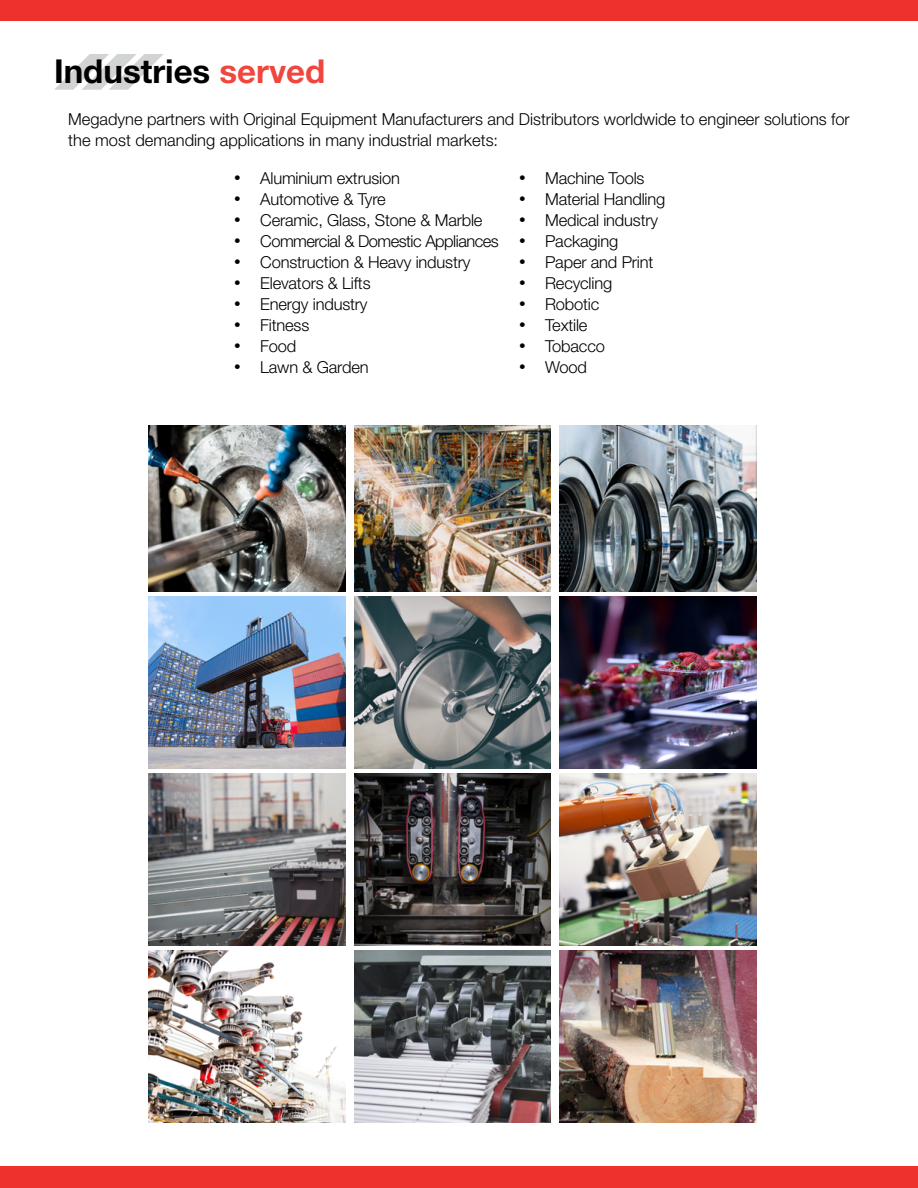
<style>
.page{position:relative;width:918px;height:1188px;background:#fff}
.page>*{position:absolute;margin:0;border:0;box-sizing:border-box;transform-origin:0 0}
.t1{font:700 33px "Helvetica Neue LT Std";color:#000}
.t2{font:300 16.5px/21px "Helvetica Neue LT Std";letter-spacing:-.01em;color:#000}
.t3{font:300 16.5px "Helvetica Neue LT Std";letter-spacing:-.03em;color:#000}
.s1{color:#ef473e}
.s2{font-family:"Gotham";font-weight:400;font-size:18px}
</style>
<div class="page">
<img style="left:354px;top:425px;width:197px;height:167px">
<img style="left:560px;top:425px;width:196px;height:167px">
<img style="left:149px;top:425px;width:196px;height:167px">
<img style="left:149px;top:597px;width:196px;height:172px">
<img style="left:354px;top:597px;width:197px;height:172px">
<img style="left:354px;top:774px;width:197px;height:171px">
<img style="left:149px;top:774px;width:196px;height:171px">
<img style="left:560px;top:597px;width:196px;height:172px">
<img style="left:354px;top:951px;width:197px;height:172px">
<img style="left:149px;top:951px;width:196px;height:172px">
<img style="left:560px;top:951px;width:196px;height:172px">
<img style="left:560px;top:774px;width:196px;height:171px">
<svg style="left:54px;top:54px;width:110px;height:36px"></svg>
<div style="left:0;top:0;width:918px;height:21px;background:#ee312d"></div>
<div style="left:0;top:1167px;width:918px;height:21px;background:#ee312d"></div>
<h1 class="t1" style="left:54px;top:51px;width:273px">Industries <span class="s1">served</span></h1>
<p class="t2" style="left:68px;top:108px;width:783px">Megadyne partners with Original Equipment Manufacturers and Distributors worldwide to engineer solutions for the most demanding applications in many industrial markets:</p>
<p class="t2" style="left:233px;top:167px;width:168px"><span class="s2">•</span> Aluminium extrusion</p>
<p class="t2" style="left:233px;top:188px;width:154px"><span class="s2">•</span> Automotive &amp; Tyre</p>
<p class="t2" style="left:233px;top:209px;width:251px"><span class="s2">•</span> Ceramic, Glass, Stone &amp; Marble</p>
<p class="t3" style="left:233px;top:231px;width:267px"><span class="s2">•</span> Commercial &amp; Domestic Appliances</p>
<p class="t2" style="left:233px;top:251px;width:239px"><span class="s2">•</span> Construction &amp; Heavy industry</p>
<p class="t2" style="left:233px;top:272px;width:139px"><span class="s2">•</span> Elevators &amp; Lifts</p>
<p class="t2" style="left:233px;top:293px;width:136px"><span class="s2">•</span> Energy industry</p>
<p class="t2" style="left:233px;top:314px;width:78px"><span class="s2">•</span> Fitness</p>
<p class="t2" style="left:233px;top:335px;width:65px"><span class="s2">•</span> Food</p>
<p class="t2" style="left:233px;top:356px;width:137px"><span class="s2">•</span> Lawn &amp; Garden</p>
<p class="t2" style="left:518px;top:167px;width:128px"><span class="s2">•</span> Machine Tools</p>
<p class="t2" style="left:518px;top:188px;width:149px"><span class="s2">•</span> Material Handling</p>
<p class="t2" style="left:518px;top:209px;width:142px"><span class="s2">•</span> Medical industry</p>
<p class="t2" style="left:518px;top:230px;width:102px"><span class="s2">•</span> Packaging</p>
<p class="t2" style="left:518px;top:251px;width:137px"><span class="s2">•</span> Paper and Print</p>
<p class="t2" style="left:518px;top:272px;width:96px"><span class="s2">•</span> Recycling</p>
<p class="t2" style="left:518px;top:293px;width:83px"><span class="s2">•</span> Robotic</p>
<p class="t2" style="left:518px;top:314px;width:71px"><span class="s2">•</span> Textile</p>
<p class="t2" style="left:518px;top:335px;width:88px"><span class="s2">•</span> Tobacco</p>
<p class="t2" style="left:518px;top:356px;width:70px"><span class="s2">•</span> Wood</p>
</div>
